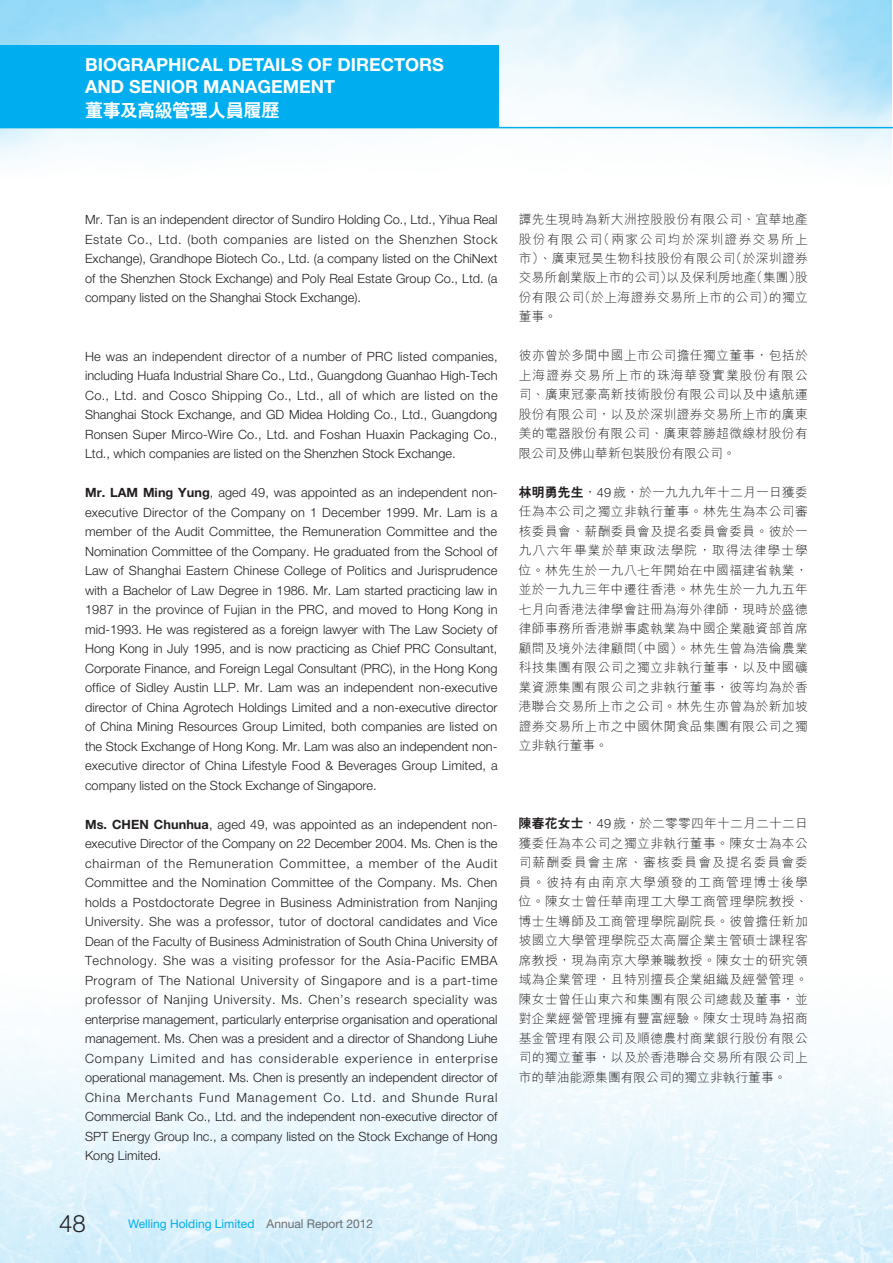
<style>
.page{position:relative;width:893px;height:1263px;background:#fff}
.page>*{position:absolute;margin:0;border:0;box-sizing:border-box;transform-origin:0 0}
.t1{font:300 24px "Helvetica Neue LT Std";color:#231f20}
.t2{font:700 18px/22.5px "Helvetica Neue LT Std";color:#fff}
.t3{font:800 18px "C Hei 2 HK";letter-spacing:-.02em;color:#fff}
._11_P0{font:300 12.75px/19.5px "Helvetica Neue LT Std";color:#231f20;text-align:justify}
._11_P0-2{font:300 12.75px/19.5px "M Hei HK";letter-spacing:.03em;color:#231f20;text-align:justify}
.t4{font:12px "Helvetica Neue LT Std";color:#00aeef}
.s1{font-weight:700}
.s2{color:#6c6d70}
.s3{font-family:"C Hei 2 HK";font-weight:800}
.s4{font-family:"Helvetica Neue LT Std"}
</style>
<div class="page">
<img style="left:0;top:1037px;width:893px;height:226px">
<img style="left:0;top:0;width:892px;height:161px">
<div style="left:0;top:45px;width:498px;height:83px;background:#00aeef"></div>
<hr style="left:0;top:127px;width:893px;height:1px;background:#00aeef">
<hr style="left:892px;top:45px;width:1px;height:83px;background:#00aeef">
<h2 class="t2" style="left:85px;top:53px;width:360px">BIOGRAPHICAL DETAILS OF DIRECTORS<br>AND SENIOR MANAGEMENT</h2>
<h2 class="t3" style="left:85px;top:98px;width:196px">董事及高級管理人員履歷</h2>
<p class="_11_P0" style="left:85px;top:209px;width:414px">Mr. Tan is an independent director of Sundiro Holding Co., Ltd., Yihua Real Estate Co., Ltd. (both companies are listed on the Shenzhen Stock Exchange), Grandhope Biotech Co., Ltd. (a company listed on the ChiNext of the Shenzhen Stock Exchange) and Poly Real Estate Group Co., Ltd. (a company listed on the Shanghai Stock Exchange).</p>
<p class="_11_P0" style="left:85px;top:346px;width:414px">He was an independent director of a number of PRC listed companies, including Huafa Industrial Share Co., Ltd., Guangdong Guanhao High-Tech Co., Ltd. and Cosco Shipping Co., Ltd., all of which are listed on the Shanghai Stock Exchange, and GD Midea Holding Co., Ltd., Guangdong Ronsen Super Mirco-Wire Co., Ltd. and Foshan Huaxin Packaging Co., Ltd., which companies are listed on the Shenzhen Stock Exchange.</p>
<p class="_11_P0" style="left:85px;top:482px;width:414px"><span class="s1">Mr. LAM Ming Yung</span>, aged 49, was appointed as an independent non&shy;executive Director of the Company on 1 December 1999. Mr. Lam is a member of the Audit Committee, the Remuneration Committee and the Nomination Committee of the Company. He graduated from the School of Law of Shanghai Eastern Chinese College of Politics and Jurisprudence with a Bachelor of Law Degree in 1986. Mr. Lam started practicing law in 1987 in the province of Fujian in the PRC, and moved to Hong Kong in mid-1993. He was registered as a foreign lawyer with The Law Society of Hong Kong in July 1995, and is now practicing as Chief PRC Consultant, Corporate Finance, and Foreign Legal Consultant (PRC), in the Hong Kong office of Sidley Austin LLP. Mr. Lam was an independent non-executive director of China Agrotech Holdings Limited and a non-executive director of China Mining Resources Group Limited, both companies are listed on the Stock Exchange of Hong Kong. Mr. Lam was also an independent non&shy;executive director of China Lifestyle Food &amp; Beverages Group Limited, a company listed on the Stock Exchange of Singapore.</p>
<p class="_11_P0" style="left:85px;top:814px;width:414px"><span class="s1">Ms. CHEN Chunhua</span>, aged 49, was appointed as an independent non&shy;executive Director of the Company on 22 December 2004. Ms. Chen is the chairman of the Remuneration Committee, a member of the Audit Committee and the Nomination Committee of the Company. Ms. Chen holds a Postdoctorate Degree in Business Administration from Nanjing University. She was a professor, tutor of doctoral candidates and Vice Dean of the Faculty of Business Administration of South China University of Technology. She was a visiting professor for the Asia-Pacific EMBA Program of The National University of Singapore and is a part-time professor of Nanjing University. Ms. Chen’s research speciality was enterprise management, particularly enterprise organisation and operational management. Ms. Chen was a president and a director of Shandong Liuhe Company Limited and has considerable experience in enterprise operational management. Ms. Chen is presently an independent director of China Merchants Fund Management Co. Ltd. and Shunde Rural Commercial Bank Co., Ltd. and the independent non-executive director of SPT Energy Group Inc., a company listed on the Stock Exchange of Hong Kong Limited.</p>
<h1 class="t1" style="left:59px;top:1209px;width:28px">48</h1>
<p class="t4" style="left:128px;top:1217px;width:246px">Welling Holding Limited <span class="s2">Annual Report 2012</span></p>
<p class="_11_P0-2" style="left:519px;top:209px;width:291px">譚先生現時為新大洲控股股份有限公司、宜華地產股份有限公司（兩家公司均於深圳證券交易所上市）、廣東冠昊生物科技股份有限公司（於深圳證券交易所創業版上市的公司）以及保利房地產（集團）股份有限公司（於上海證券交易所上市的公司）的獨立董事。</p>
<p class="_11_P0-2" style="left:519px;top:346px;width:291px">彼亦曾於多間中國上市公司擔任獨立董事，包括於上海證券交易所上市的珠海華發實業股份有限公司、廣東冠豪高新技術股份有限公司以及中遠航運股份有限公司，以及於深圳證券交易所上市的廣東美的電器股份有限公司、廣東蓉勝超微線材股份有限公司及佛山華新包裝股份有限公司。</p>
<p class="_11_P0-2" style="left:519px;top:482px;width:291px"><span class="s3">林明勇先生</span>，<span class="s4">49</span>歲，於一九九九年十二月一日獲委任為本公司之獨立非執行董事。林先生為本公司審核委員會、薪酬委員會及提名委員會委員。彼於一九八六年畢業於華東政法學院，取得法律學士學位。林先生於一九八七年開始在中國福建省執業，並於一九九三年中遷往香港。林先生於一九九五年七月向香港法律學會註冊為海外律師，現時於盛德律師事務所香港辦事處執業為中國企業融資部首席顧問及境外法律顧問（中國）。林先生曾為浩倫農業科技集團有限公司之獨立非執行董事，以及中國礦業資源集團有限公司之非執行董事，彼等均為於香港聯合交易所上市之公司。林先生亦曾為於新加坡證劵交易所上市之中國休閒食品集團有限公司之獨立非執行董事。</p>
<p class="_11_P0-2" style="left:519px;top:813px;width:291px"><span class="s3">陳春花女士</span>，<span class="s4">49</span>歲，於二零零四年十二月二十二日獲委任為本公司之獨立非執行董事。陳女士為本公司薪酬委員會主席、審核委員會及提名委員會委員。彼持有由南京大學頒發的工商管理博士後學位。陳女士曾任華南理工大學工商管理學院教授、博士生導師及工商管理學院副院長。彼曾擔任新加坡國立大學管理學院亞太高層企業主管碩士課程客席教授，現為南京大學兼職教授。陳女士的研究領域為企業管理，且特別擅長企業組織及經營管理。陳女士曾任山東六和集團有限公司總裁及董事，並對企業經營管理擁有豐富經驗。陳女士現時為招商基金管理有限公司及順德農村商業銀行股份有限公司的獨立董事，以及於香港聯合交易所有限公司上市的華油能源集團有限公司的獨立非執行董事。</p>
</div>
